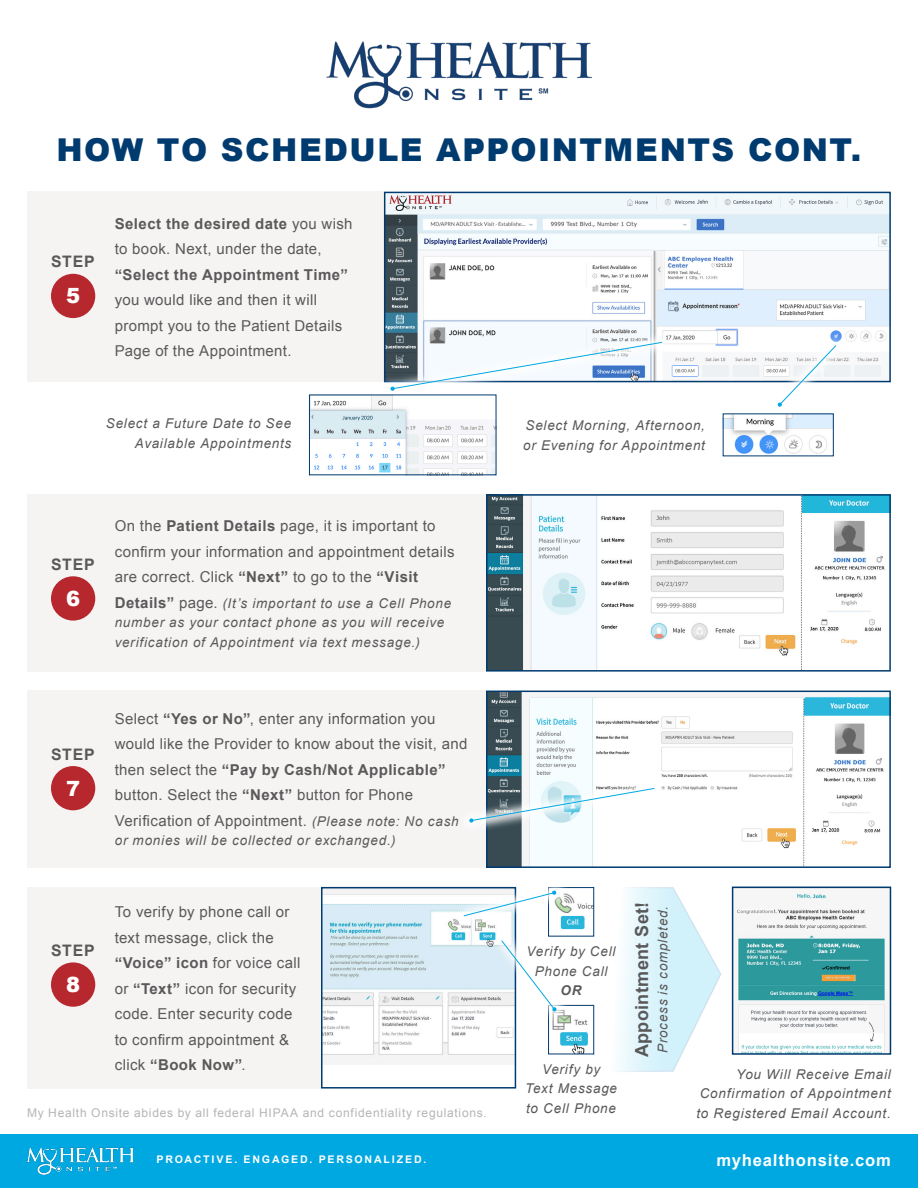
<style>
.page{position:relative;width:918px;height:1188px;background:#fff}
.page>*{position:absolute;margin:0;border:0;box-sizing:border-box;transform-origin:0 0}
.t1{font:900 31.5px "Arial";letter-spacing:.045em;color:#003b70}
.t2{font:900 21px "Arial";color:#fff}
.t3{font:700 18px "Arial";letter-spacing:.02em;color:#5a5959}
.t4{font:700 16.5px "Arial";color:#fff}
.t5{font:700 15.9px "Arial";letter-spacing:.05em;color:#5a5959}
.t6{font:15px/25.5px "Arial";letter-spacing:.025em;color:#5a5959}
.t7{font:700 15px "Arial";letter-spacing:.03em;color:#5a5959}
.t8{font:italic 13.5px/19.5px "Arial";letter-spacing:.055em;color:#5a5959}
.t9{font:italic 700 13.5px "Arial";color:#5a5959}
.t10{font:12px "Arial";letter-spacing:.06em;color:#b4b5b8}
.t11{font:700 10.5px "Arial";letter-spacing:.17em;color:#fff}
.s1{font-weight:700}
.s2{font-weight:700;font-style:normal;font-size:15px}
.s3{font-style:normal;font-size:15px}
.s4{font-style:italic;font-size:13.5px}
</style>
<div class="page">
<div style="left:0;top:1134px;width:918px;height:54px;background:#00a8e2"></div>
<img style="left:27px;top:1148px;width:108px;height:27px">
<svg style="left:618px;top:887px;width:104px;height:185px"></svg>
<div style="left:27px;top:192px;width:357px;height:190px;background:#f6f3f3"></div>
<div style="left:27px;top:494px;width:459px;height:178px;background:#f6f3f3"></div>
<div style="left:27px;top:691px;width:459px;height:177px;background:#f6f3f3"></div>
<div style="left:27px;top:887px;width:294px;height:202px;background:#f6f3f3"></div>
<img style="left:387px;top:195px;width:501px;height:182px">
<div style="left:384px;top:192px;width:507px;height:190px;border:2px solid #003b70"></div>
<img style="left:489px;top:497px;width:399px;height:172px">
<div style="left:486px;top:494px;width:405px;height:178px;border:2px solid #003b70"></div>
<img style="left:489px;top:694px;width:399px;height:171px">
<div style="left:486px;top:691px;width:405px;height:177px;border:2px solid #003b70"></div>
<img style="left:324px;top:890px;width:189px;height:168px">
<div style="left:321px;top:887px;width:195px;height:202px;border:2px solid #003b70"></div>
<div style="left:548px;top:887px;width:46px;height:50px;border:1px solid #003b70"></div>
<img style="left:552px;top:1029px;width:36px;height:23px">
<div style="left:548px;top:1005px;width:46px;height:49px;border:1px solid #003b70"></div>
<div style="left:51px;top:274px;width:44px;height:44px;background:#b6282d;border-radius:50%"></div>
<div style="left:51px;top:576px;width:44px;height:45px;background:#b6282d;border-radius:50%"></div>
<div style="left:51px;top:766px;width:44px;height:44px;background:#b6282d;border-radius:50%"></div>
<div style="left:51px;top:962px;width:44px;height:45px;background:#b6282d;border-radius:50%"></div>
<svg style="left:373px;top:219px;width:306px;height:294px"></svg>
<svg style="left:390px;top:342px;width:273px;height:49px"></svg>
<svg style="left:760px;top:318px;width:93px;height:89px"></svg>
<svg style="left:486px;top:699px;width:186px;height:212px"></svg>
<svg style="left:469px;top:788px;width:186px;height:35px"></svg>
<svg style="left:446px;top:840px;width:144px;height:189px"></svg>
<img style="left:311px;top:397px;width:183px;height:76px">
<img style="left:725px;top:415px;width:107px;height:39px">
<img style="left:737px;top:893px;width:149px;height:159px">
<div style="left:732px;top:887px;width:159px;height:168px;border:2px solid #003b70"></div>
<img style="left:326px;top:42px;width:266px;height:67px">
<h1 class="t1" style="left:56px;top:127px;width:807px">HOW TO SCHEDULE APPOINTMENTS CONT.</h1>
<p class="t5" style="left:51px;top:251px;width:45px">STEP</p>
<h2 class="t2" style="left:66px;top:281px;width:16px">5</h2>
<p class="t6" style="left:115px;top:211px;width:239px"><span class="s1">Select the desired date</span> you wish to book. Next, under the date,</p>
<p class="t7" style="left:115px;top:265px;width:235px">“Select the Appointment Time”</p>
<p class="t6" style="left:115px;top:287px;width:229px">you would like and then it will prompt you to the Patient Details<br>Page of the Appointment.</p>
<p class="t8" style="left:106px;top:414px;width:187px;text-align:right">Select a Future Date to See<br>Available Appointments</p>
<p class="t8" style="left:523px;top:416px;width:183px">Select Morning, Afternoon, or Evening for Appointment</p>
<p class="t5" style="left:51px;top:554px;width:45px">STEP</p>
<h2 class="t2" style="left:66px;top:583px;width:16px">6</h2>
<p class="t6" style="left:115px;top:513px;width:341px">On the <span class="s1">Patient Details</span> page, it is important to confirm your information and appointment details are correct. Click <span class="s1">“Next”</span> to go to the <span class="s1">“Visit</span></p>
<p class="t8" style="left:115px;top:593px;width:338px"><span class="s2">Details”</span> <span class="s3">page.</span> (It’s important to use a Cell Phone number as your contact phone as you will receive verification of Appointment via text message.)</p>
<p class="t5" style="left:51px;top:744px;width:45px">STEP</p>
<h2 class="t2" style="left:66px;top:773px;width:16px">7</h2>
<p class="t6" style="left:115px;top:706px;width:354px">Select <span class="s1">“Yes or No”</span>, enter any information you would like the Provider to know about the visit, and then select the <span class="s1">“Pay by Cash/Not Applicable” </span>button. Select the <span class="s1">“Next”</span> button for Phone Verification of Appointment. <span class="s4">(Please note: No cash</span></p>
<p class="t8" style="left:115px;top:831px;width:282px">or monies will be collected or exchanged.)</p>
<p class="t5" style="left:51px;top:940px;width:45px">STEP</p>
<h2 class="t2" style="left:66px;top:969px;width:16px">8</h2>
<p class="t6" style="left:115px;top:899px;width:187px">To verify by phone call or text message, click the <span class="s1">“Voice” icon</span> for voice call or <span class="s1">“Text”</span> icon for security code. Enter security code to confirm appointment &amp; click <span class="s1">“Book Now”</span>.</p>
<p class="t10" style="left:27px;top:1105px;width:461px">My Health Onsite abides by all federal HIPAA and confidentiality regulations.</p>
<p class="t8" style="left:527px;top:942px;width:90px;text-align:center">Verify by Cell<br>Phone Call</p>
<p class="t9" style="left:561px;top:982px;width:23px">OR</p>
<p class="t8" style="left:525px;top:1060px;width:94px;text-align:center">Verify by<br>Text Message to Cell Phone</p>
<p class="t3" style="left:630px;top:1057px;width:157px;rotate:-90deg">Appointment Set!</p>
<p class="t8" style="left:653px;top:1053px;width:149px;rotate:-90deg">Process is completed.</p>
<p class="t8" style="left:697px;top:1065px;width:196px;text-align:justify;text-indent:40px">You Will Receive Email Confirmation of Appointment to Registered Email Account.</p>
<p class="t11" style="left:157px;top:1152px;width:271px">PROACTIVE. ENGAGED. PERSONALIZED.</p>
<p class="t4" style="left:717px;top:1150px;width:176px">myhealthonsite.com</p>
</div>
